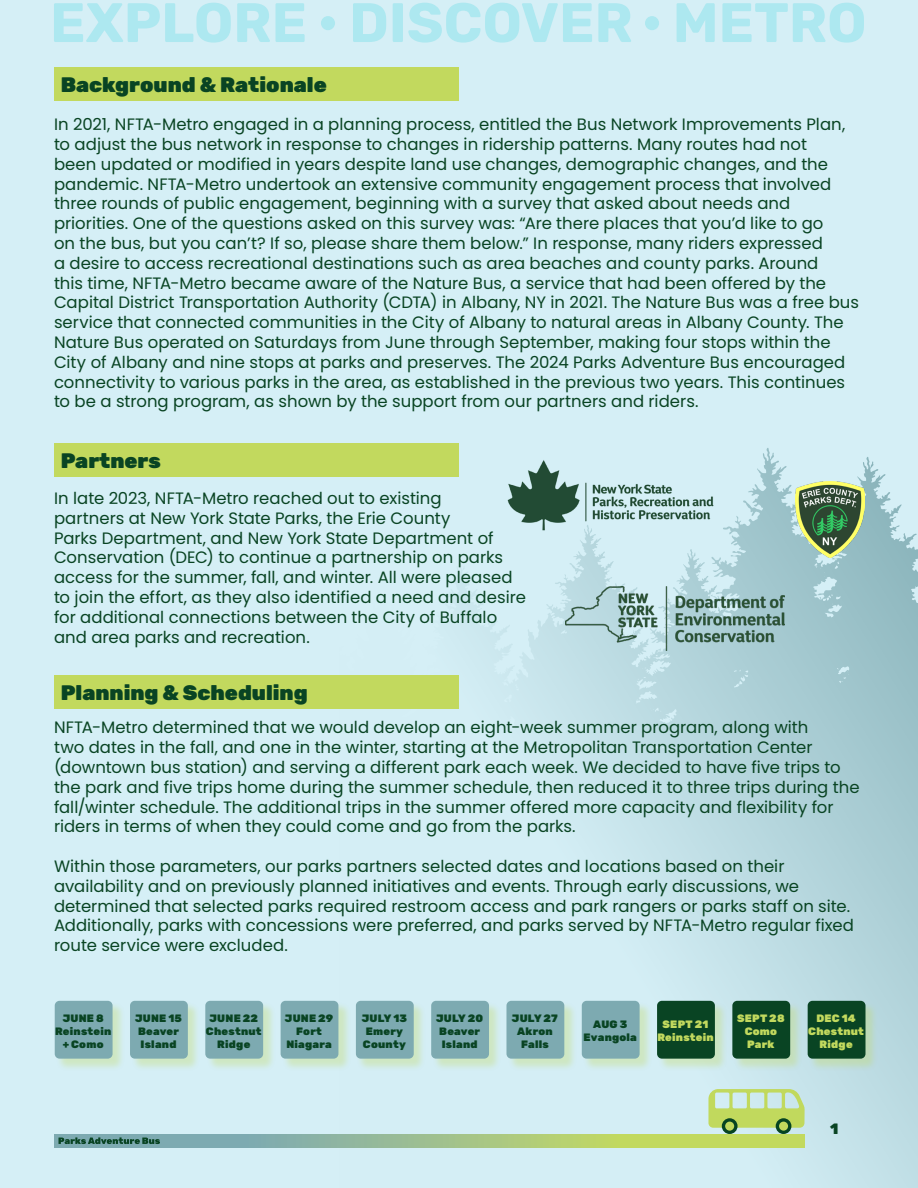
<style>
.page{position:relative;width:918px;height:1188px;background:#d5eff6}
.page>*{position:absolute;margin:0;border:0;box-sizing:border-box;transform-origin:0 0}
.t1{font:900 21px "Rubik";color:#094423}
.t2{font:16.5px/19.8px "Poppins";color:#094423}
.t3{font:900 15px "Rubik";color:#094423}
.t4{font:900 10.65px/12.9px "Rubik";letter-spacing:.02em;color:#094423;text-align:center}
.t5{font:900 10.65px/12.9px "Rubik";letter-spacing:.025em;color:#c2d95e;text-align:center}
</style>
<div class="page">
<svg style="left:339px;top:448px;width:579px;height:740px"></svg>
<svg style="left:54px;top:1134px;width:751px;height:14px"></svg>
<svg style="left:708px;top:1089px;width:97px;height:39px"></svg>
<svg style="left:722px;top:1118px;width:16px;height:16px"></svg>
<svg style="left:776px;top:1118px;width:15px;height:16px"></svg>
<div style="left:779px;top:1122px;width:9px;height:9px;background:#c1d95d;border-radius:50%"></div>
<div style="left:725px;top:1122px;width:9px;height:9px;background:#c1d95d;border-radius:50%"></div>
<svg style="left:54px;top:3px;width:177px;height:40px"></svg>
<svg style="left:237px;top:3px;width:33px;height:39px"></svg>
<svg style="left:276px;top:3px;width:29px;height:39px"></svg>
<svg style="left:353px;top:3px;width:33px;height:39px"></svg>
<svg style="left:393px;top:3px;width:199px;height:40px"></svg>
<svg style="left:598px;top:3px;width:33px;height:39px"></svg>
<svg style="left:677px;top:3px;width:38px;height:39px"></svg>
<svg style="left:722px;top:3px;width:142px;height:40px"></svg>
<div style="left:321px;top:16px;width:14px;height:14px;background:#ade8f0;border-radius:50%"></div>
<div style="left:645px;top:16px;width:14px;height:14px;background:#ade8f0;border-radius:50%"></div>
<svg style="left:59px;top:1137px;width:101px;height:7px"></svg>
<div style="left:54px;top:67px;width:405px;height:33px;background:#c2d95e"></div>
<div style="left:54px;top:443px;width:405px;height:33px;background:#c2d95e"></div>
<div style="left:54px;top:676px;width:405px;height:33px;background:#c2d95e"></div>
<img style="left:566px;top:587px;width:219px;height:64px">
<img style="left:795px;top:481px;width:70px;height:77px">
<img style="left:506px;top:458px;width:209px;height:73px">
<div style="left:56px;top:1002px;width:69px;height:69px;background:#c2d95e;opacity:.33"></div>
<div style="left:55px;top:1001px;width:58px;height:58px;background:#7daab1;border-radius:5px"></div>
<div style="left:131px;top:1002px;width:69px;height:69px;background:#c2d95e;opacity:.33"></div>
<div style="left:130px;top:1001px;width:58px;height:58px;background:#7daab1;border-radius:5px"></div>
<div style="left:206px;top:1002px;width:70px;height:69px;background:#c2d95e;opacity:.33"></div>
<div style="left:205px;top:1001px;width:58px;height:58px;background:#7daab1;border-radius:5px"></div>
<div style="left:282px;top:1002px;width:69px;height:69px;background:#c2d95e;opacity:.33"></div>
<div style="left:281px;top:1001px;width:57px;height:58px;background:#7daab1;border-radius:5px"></div>
<div style="left:357px;top:1002px;width:69px;height:69px;background:#c2d95e;opacity:.33"></div>
<div style="left:356px;top:1001px;width:58px;height:58px;background:#7daab1;border-radius:5px"></div>
<div style="left:432px;top:1002px;width:69px;height:69px;background:#c2d95e;opacity:.33"></div>
<div style="left:431px;top:1001px;width:58px;height:58px;background:#7daab1;border-radius:5px"></div>
<div style="left:507px;top:1002px;width:70px;height:69px;background:#c2d95e;opacity:.33"></div>
<div style="left:506px;top:1001px;width:58px;height:58px;background:#7daab1;border-radius:5px"></div>
<div style="left:583px;top:1002px;width:69px;height:69px;background:#c2d95e;opacity:.33"></div>
<div style="left:582px;top:1001px;width:58px;height:58px;background:#7daab1;border-radius:5px"></div>
<div style="left:658px;top:1002px;width:69px;height:69px;background:#c2d95e;opacity:.33"></div>
<div style="left:657px;top:1001px;width:58px;height:58px;background:#094423;border-radius:5px"></div>
<div style="left:734px;top:1002px;width:69px;height:69px;background:#c2d95e;opacity:.33"></div>
<div style="left:732px;top:1001px;width:58px;height:58px;background:#094423;border-radius:5px"></div>
<div style="left:809px;top:1002px;width:69px;height:69px;background:#c2d95e;opacity:.33"></div>
<div style="left:808px;top:1001px;width:57px;height:58px;background:#094423;border-radius:5px"></div>
<p class="t1" style="left:61px;top:72px;width:268px">Background &amp; Rationale</p>
<p class="t2" style="left:54px;top:115px;width:807px">In 2021, NFTA-Metro engaged in a planning process, entitled the Bus Network Improvements Plan, to adjust the bus network in response to changes in ridership patterns. Many routes had not<br>been updated or modified in years despite land use changes, demographic changes, and the pandemic. NFTA-Metro undertook an extensive community engagement process that involved three rounds of public engagement, beginning with a survey that asked about needs and priorities. One of the questions asked on this survey was: “Are there places that you’d like to go<br>on the bus, but you can’t? If so, please share them below.” In response, many riders expressed<br>a desire to access recreational destinations such as area beaches and county parks. Around<br>this time, NFTA-Metro became aware of the Nature Bus, a service that had been offered by the Capital District Transportation Authority (CDTA) in Albany, NY in 2021. The Nature Bus was a free bus service that connected communities in the City of Albany to natural areas in Albany County. The Nature Bus operated on Saturdays from June through September, making four stops within the City of Albany and nine stops at parks and preserves. The 2024 Parks Adventure Bus encouraged connectivity to various parks in the area, as established in the previous two years. This continues to be a strong program, as shown by the support from our partners and riders.</p>
<p class="t1" style="left:61px;top:448px;width:102px">Partners</p>
<p class="t2" style="left:54px;top:488px;width:473px">In late 2023, NFTA-Metro reached out to existing<br>partners at New York State Parks, the Erie County<br>Parks Department, and New York State Department of Conservation (DEC) to continue a partnership on parks access for the summer, fall, and winter. All were pleased to join the effort, as they also identified a need and desire for additional connections between the City of Buffalo and area parks and recreation.</p>
<p class="t1" style="left:61px;top:680px;width:249px">Planning &amp; Scheduling</p>
<p class="t2" style="left:54px;top:718px;width:807px">NFTA-Metro determined that we would develop an eight-week summer program, along with<br>two dates in the fall, and one in the winter, starting at the Metropolitan Transportation Center (downtown bus station) and serving a different park each week. We decided to have five trips to the park and five trips home during the summer schedule, then reduced it to three trips during the fall/winter schedule. The additional trips in the summer offered more capacity and flexibility for riders in terms of when they could come and go from the parks.</p>
<p class="t2" style="left:54px;top:856px;width:802px">Within those parameters, our parks partners selected dates and locations based on their availability and on previously planned initiatives and events. Through early discussions, we determined that selected parks required restroom access and park rangers or parks staff on site.<br>Additionally, parks with concessions were preferred, and parks served by NFTA-Metro regular fixed route service were excluded.</p>
<p class="t4" style="left:55px;top:1012px;width:58px">JUNE 8<br>Reinstein + Como</p>
<p class="t4" style="left:135px;top:1012px;width:48px;text-align:left">JUNE 15<br>Beaver<br>Island</p>
<p class="t4" style="left:206px;top:1012px;width:57px">JUNE 22<br>Chestnut<br>Ridge</p>
<p class="t4" style="left:285px;top:1012px;width:50px">JUNE 29<br>Fort<br>Niagara</p>
<p class="t4" style="left:362px;top:1012px;width:47px;text-align:left">JULY 13<br>Emery<br>County</p>
<p class="t4" style="left:436px;top:1012px;width:49px;text-align:left">JULY 20<br>Beaver<br>Island</p>
<p class="t4" style="left:512px;top:1012px;width:48px">JULY 27<br>Akron<br>Falls</p>
<p class="t4" style="left:584px;top:1018px;width:55px">AUG 3<br>Evangola</p>
<p class="t5" style="left:657px;top:1018px;width:58px">SEPT 21<br>Reinstein</p>
<p class="t5" style="left:737px;top:1012px;width:49px">SEPT 28<br>Como<br>Park</p>
<p class="t5" style="left:808px;top:1012px;width:57px">DEC 14<br>Chestnut<br>Ridge</p>
<p class="t3" style="left:830px;top:1120px;width:10px">1</p>
</div>
